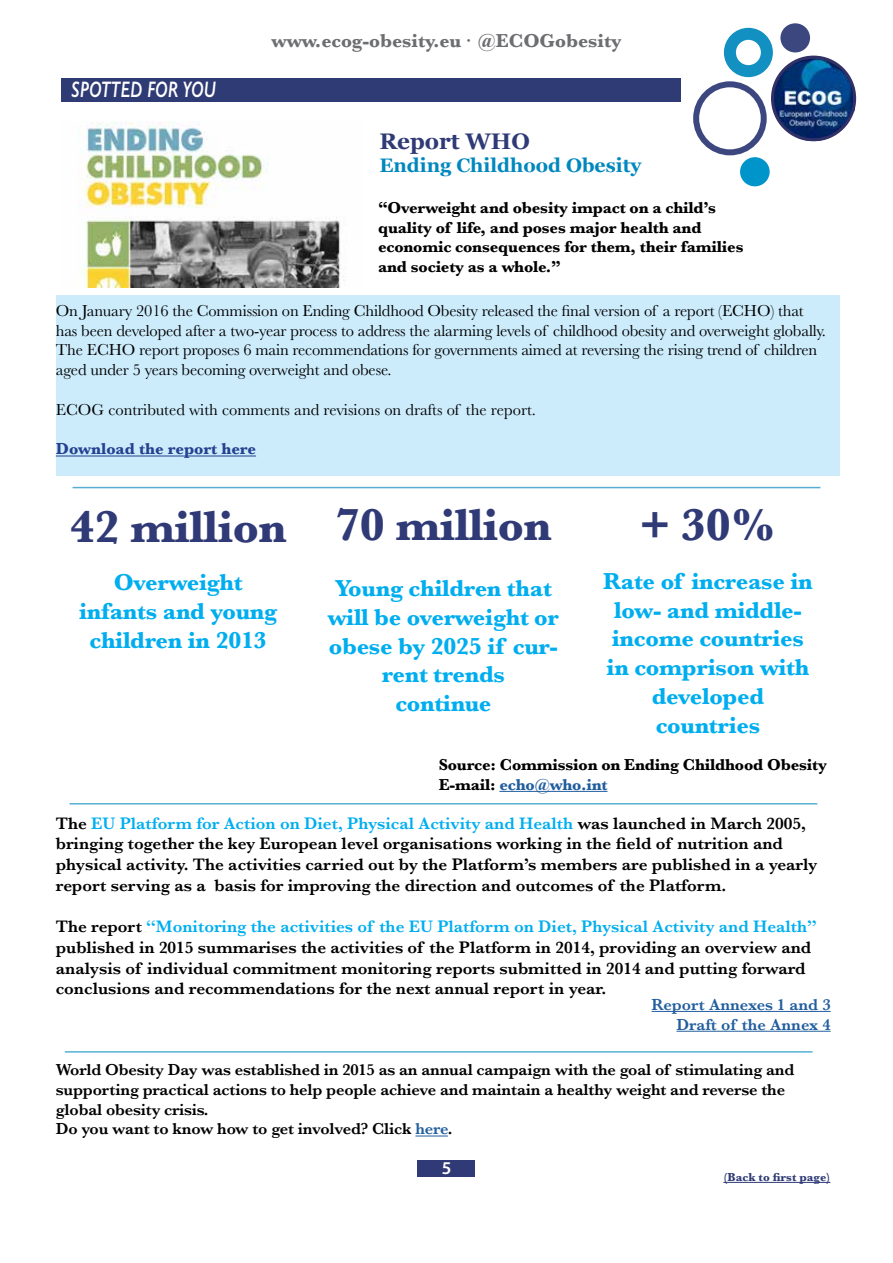
<style>
.page{position:relative;width:893px;height:1263px;background:#fff}
.page>*{position:absolute;margin:0;border:0;box-sizing:border-box;transform-origin:0 0}
.t1{font:700 46.5px "Baskerville";letter-spacing:-.01em;color:#2f3a76}
.t2{font:700 24px/28.8px "Baskerville";letter-spacing:-.01em;color:#00aeef;text-align:center}
.t3{font:italic 600 22.5px "Gill Sans";color:#fff;scale:.77 1}
.t4{font:700 22.5px "Georgia";color:#2f3a76}
.t5{font:700 19.5px "Baskerville";color:#6d6e71}
.t6{font:700 19.5px "Georgia";color:#0088be}
.t7{font:600 18px "Myriad Pro";color:#fff}
.t8{font:600 17.25px/20.7px "Baskerville";color:#000}
.t9{font:16.5px/19.8px "Baskerville";letter-spacing:-.01em;color:#000}
.t10{font:600 16.5px/19.8px "Baskerville";letter-spacing:-.01em;color:#000}
.t11{font:700 16.5px/19.8px "Baskerville";letter-spacing:-.01em;color:#000}
.t12{font:600 16.5px/19.8px "Baskerville";color:#215e9e;text-align:right}
.t13{font:700 16.5px "Baskerville";color:#25408f}
.t14{font:700 12px "Baskerville";color:#2f3a76}
.s1{color:#215e9e}
.s2{color:#00aeef}
</style>
<div class="page">
<div style="left:418px;top:1161px;width:57px;height:16px;background:#2f3a76"></div>
<div style="left:693px;top:81px;width:74px;height:74px;border:6px solid #2f3a76;border-radius:50%"></div>
<svg style="left:730px;top:34px;width:37px;height:37px"></svg>
<div style="left:724px;top:28px;width:49px;height:49px;border:12px solid #0088be;border-radius:50%"></div>
<div style="left:740px;top:157px;width:30px;height:29px;background:#0095ca;border-radius:50%"></div>
<div style="left:780px;top:23px;width:30px;height:29px;background:#3d477f;border-radius:50%"></div>
<img style="left:773px;top:57px;width:81px;height:83px">
<div style="left:771px;top:56px;width:85px;height:85px;border:3px solid #313068;border-radius:50%"></div>
<div style="left:61px;top:78px;width:620px;height:23px;background:#2e3b75"></div>
<hr style="left:73px;top:487px;width:747px;height:1px;background:#0088be">
<div style="left:56px;top:295px;width:784px;height:180px;background:#ccecfc"></div>
<hr style="left:70px;top:803px;width:747px;height:1px;background:#0088be">
<hr style="left:723px;top:1182px;width:107px;height:1px;background:#2f3a76">
<img style="left:79px;top:122px;width:267px;height:165px">
<hr style="left:652px;top:1011px;width:179px;height:1px;background:#215e9e">
<hr style="left:676px;top:1031px;width:155px;height:1px;background:#215e9e">
<hr style="left:56px;top:456px;width:200px;height:1px;background:#25408f">
<hr style="left:499px;top:791px;width:108px;height:1px;background:#215e9e">
<hr style="left:65px;top:1051px;width:748px;height:1px;background:#0088be">
<hr style="left:415px;top:1135px;width:33px;height:1px;background:#215e9e">
<h3 class="t3" style="left:71px;top:76px;width:190px">SPOTTED FOR YOU</h3>
<p class="t5" style="left:271px;top:27px;width:352px">www.ecog-obesity.eu· @ECOGobesity</p>
<h3 class="t4" style="left:379px;top:124px;width:152px">Report WHO</h3>
<p class="t6" style="left:379px;top:151px;width:264px">Ending Childhood Obesity</p>
<p class="t11" style="left:378px;top:198px;width:367px">“Overweight and obesity impact on a child’s quality of life, and poses major health and economic consequences for them, their families and society as a whole.”</p>
<p class="t9" style="left:56px;top:301px;width:772px">On January 2016 the Commission on Ending Childhood Obesity released the final version of a report (ECHO) that has been developed after a two-year process to address the alarming levels of childhood obesity and overweight globally.<br>The ECHO report proposes 6 main recommendations for governments aimed at reversing the rising trend of children aged under 5 years becoming overweight and obese.</p>
<p class="t9" style="left:56px;top:400px;width:482px">ECOG contributed with comments and revisions on drafts of the report.</p>
<p class="t13" style="left:56px;top:437px;width:202px">Download the report here</p>
<h1 class="t1" style="left:70px;top:494px;width:218px">42 million</h1>
<h2 class="t2" style="left:79px;top:568px;width:199px">Overweight infants and young children in 2013</h2>
<h1 class="t1" style="left:335px;top:493px;width:218px">70 million</h1>
<h2 class="t2" style="left:328px;top:574px;width:233px">Young children that will be overweight or obese by 2025 if cur&shy;rent trends<br>continue</h2>
<h1 class="t1" style="left:639px;top:493px;width:139px">+ 30%</h1>
<h2 class="t2" style="left:603px;top:567px;width:211px">Rate of increase in low- and middle&shy;income countries in comprison with developed countries</h2>
<p class="t11" style="left:439px;top:755px;width:390px">Source: Commission on Ending Childhood Obesity<br>E-mail: <span class="s1">echo@who.int</span></p>
<p class="t8" style="left:56px;top:812px;width:763px">The <span class="s2">EU Platform for Action on Diet, Physical Activity and Health</span> was launched in March 2005, bringing together the key European level organisations working in the field of nutrition and physical activity. The activities carried out by the Platform’s members are published in a yearly report serving as a basis for improving the direction and outcomes of the Platform.</p>
<p class="t8" style="left:56px;top:916px;width:763px">The report <span class="s2">“Monitoring the activities of the EU Platform on Diet, Physical Activity and Health” </span>published in 2015 summarises the activities of the Platform in 2014, providing an overview and analysis of individual commitment monitoring reports submitted in 2014 and putting forward conclusions and recommendations for the next annual report in year.</p>
<p class="t12" style="left:652px;top:994px;width:181px">Report Annexes 1 and 3<br>Draft of the Annex 4</p>
<p class="t10" style="left:56px;top:1059px;width:740px">World Obesity Day was established in 2015 as an annual campaign with the goal of stimulating and supporting practical actions to help people achieve and maintain a healthy weight and reverse the global obesity crisis.<br>Do you want to know how to get involved? Click <span class="s1">here</span>.</p>
<p class="t7" style="left:442px;top:1157px;width:11px">5</p>
<p class="t14" style="left:723px;top:1169px;width:109px">(Back to first page)</p>
</div>
